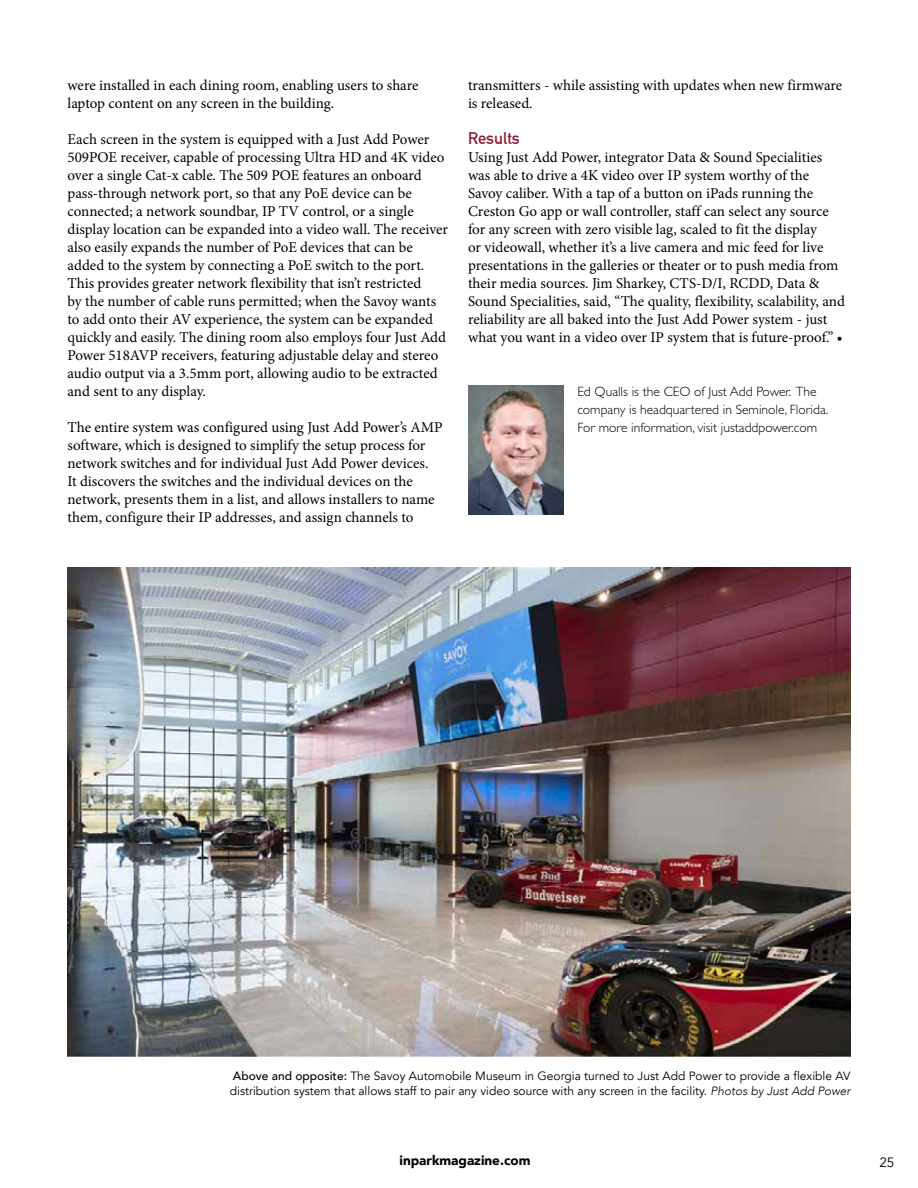
<style>
.page{position:relative;width:918px;height:1188px;background:#fff}
.page>*{position:absolute;margin:0;border:0;box-sizing:border-box;transform-origin:0 0}
.t1{font:700 16.5px "DIN Alternate";color:#891f34}
.t2{font:15px/18px "Minion Pro";color:#000}
.t3{font:300 13.5px/18px "Gill Sans Std";color:#000}
.t4{font:900 13.5px "Avenir";color:#000}
.t5{font:13.5px "Avenir";color:#000}
.t6{font:12px/14.4px "Avenir";color:#000}
.s1{font-weight:500}
.s2{font-weight:300;font-style:italic}
</style>
<div class="page">
<img style="left:68px;top:567px;width:782px;height:489px">
<img style="left:469px;top:385px;width:95px;height:129px">
<p class="t2" style="left:68px;top:76px;width:353px">were installed in each dining room, enabling users to share laptop content on any screen in the building.</p>
<p class="t2" style="left:68px;top:130px;width:382px">Each screen in the system is equipped with a Just Add Power 509POE receiver, capable of processing Ultra HD and 4K video over a single Cat-x cable. The 509 POE features an onboard pass-through network port, so that any PoE device can be connected; a network soundbar, IP TV control, or a single display location can be expanded into a video wall. The receiver also easily expands the number of PoE devices that can be added to the system by connecting a PoE switch to the port.<br>This provides greater network flexibility that isn’t restricted<br>by the number of cable runs permitted; when the Savoy wants to add onto their AV experience, the system can be expanded quickly and easily. The dining room also employs four Just Add Power 518AVP receivers, featuring adjustable delay and stereo audio output via a 3.5mm port, allowing audio to be extracted and sent to any display.</p>
<p class="t2" style="left:68px;top:418px;width:377px">The entire system was configured using Just Add Power’s AMP software, which is designed to simplify the setup process for network switches and for individual Just Add Power devices.<br>It discovers the switches and the individual devices on the network, presents them in a list, and allows installers to name them, configure their IP addresses, and assign channels to</p>
<p class="t2" style="left:468px;top:76px;width:376px">transmitters - while assisting with updates when new firmware is released.</p>
<p class="t1" style="left:468px;top:126px;width:53px">Results</p>
<p class="t2" style="left:468px;top:148px;width:378px">Using Just Add Power, integrator Data &amp; Sound Specialities was able to drive a 4K video over IP system worthy of the Savoy caliber. With a tap of a button on iPads running the Creston Go app or wall controller, staff can select any source for any screen with zero visible lag, scaled to fit the display<br>or videowall, whether it’s a live camera and mic feed for live presentations in the galleries or theater or to push media from their media sources. Jim Sharkey, CTS-D/I, RCDD, Data &amp; Sound Specialities, said, “The quality, flexibility, scalability, and reliability are all baked into the Just Add Power system - just what you want in a video over IP system that is future-proof.” •</p>
<p class="t3" style="left:577px;top:383px;width:252px">Ed Qualls is the CEO of Just Add Power. The company is headquartered in Seminole, Florida.<br>For more information, visit justaddpower.com</p>
<p class="t6" style="left:230px;top:1069px;width:622px"><span class="s1">Above and opposite:</span> The Savoy Automobile Museum in Georgia turned to Just Add Power to provide a flexible AV distribution system that allows staff to pair any video source with any screen in the facility. <span class="s2">Photos by Just Add Power</span></p>
<p class="t4" style="left:399px;top:1149px;width:133px">inparkmagazine.com</p>
<p class="t5" style="left:879px;top:1154px;width:17px">25</p>
</div>
